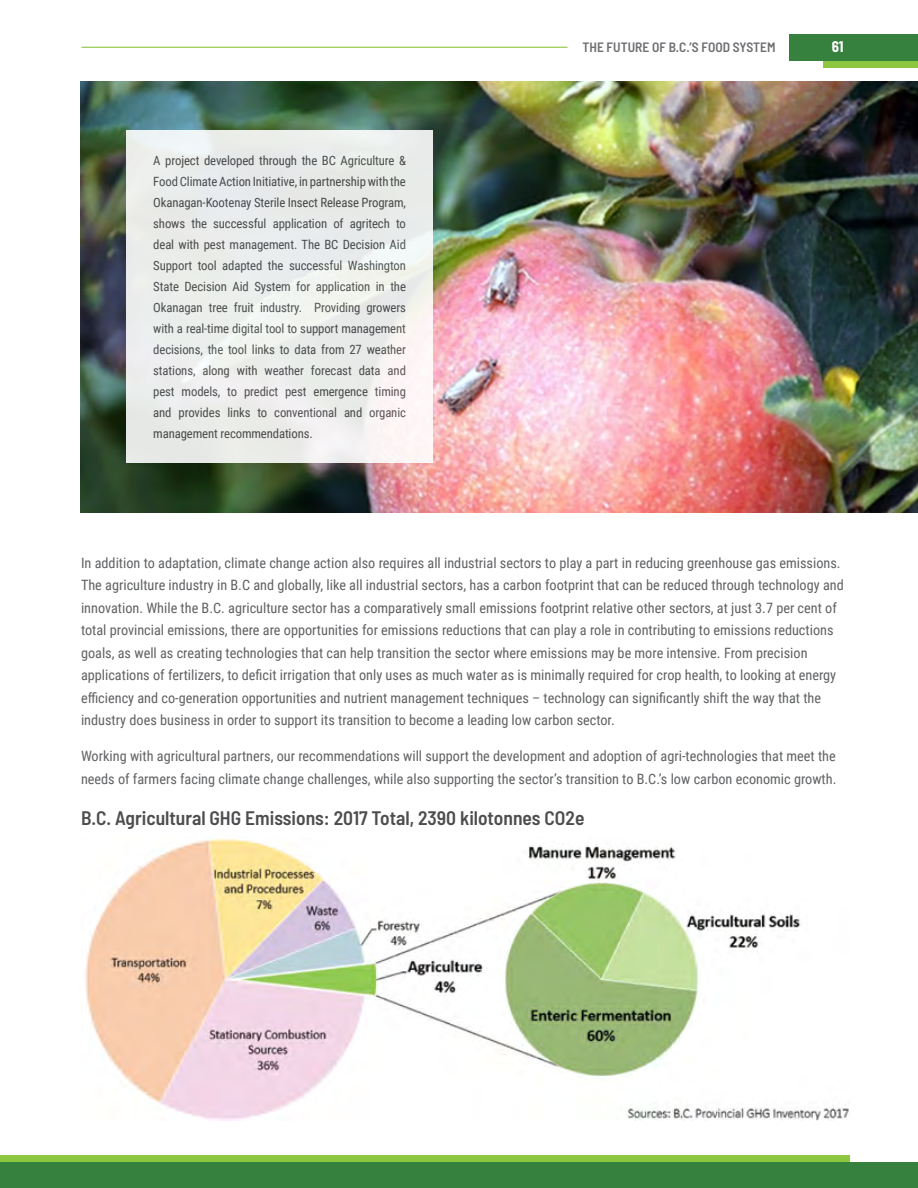
<style>
.page{position:relative;width:918px;height:1188px;background:#fff}
.page>*{position:absolute;margin:0;border:0;box-sizing:border-box;transform-origin:0 0}
.t1{font:600 semi-condensed 19.5px "Barlow";color:#4d4d4f}
.t2{font:700 semi-condensed 15px "Barlow";color:#fff}
.t3{font:14.25px/22.5px "Roboto Condensed";color:#606163}
.t4{font:600 semi-condensed 13.5px "Barlow";color:#6d6e71}
.t5{font:12.75px/21px "Roboto Condensed";letter-spacing:-.01em;color:#4d4d4f;text-align:justify}
</style>
<div class="page">
<img style="left:80px;top:81px;width:838px;height:432px">
<div style="left:126px;top:131px;width:307px;height:332px;background:linear-gradient(to right,#e9ecea,#f0f0ef)"></div>
<img style="left:81px;top:837px;width:768px;height:283px">
<div style="left:789px;top:34px;width:129px;height:27px;background:#36813d"></div>
<hr style="left:82px;top:47px;width:486px;height:1px;background:#8dc63f">
<div style="left:823px;top:61px;width:95px;height:7px;background:#8dc63f"></div>
<div style="left:0;top:1162px;width:918px;height:26px;background:#36813d"></div>
<div style="left:0;top:1156px;width:850px;height:6px;background:#8dc63f"></div>
<p class="t5" style="left:153px;top:149px;width:254px">A project developed through the BC Agriculture &amp; Food Climate Action Initiative, in partnership with the Okanagan-Kootenay Sterile Insect Release Program, shows the successful application of agritech to deal with pest management. The BC Decision Aid Support tool adapted the successful Washington State Decision Aid System for application in the Okanagan tree fruit industry. Providing growers with a real-time digital tool to support management decisions, the tool links to data from 27 weather stations, along with weather forecast data and pest models, to predict pest emergence timing and provides links to conventional and organic management recommendations.</p>
<p class="t4" style="left:583px;top:37px;width:194px">THE FUTURE OF B.C.’S FOOD SYSTEM</p>
<p class="t2" style="left:832px;top:36px;width:13px">61</p>
<p class="t3" style="left:81px;top:551px;width:764px">In addition to adaptation, climate change action also requires all industrial sectors to play a part in reducing greenhouse gas emissions.<br>The agriculture industry in B.C and globally, like all industrial sectors, has a carbon footprint that can be reduced through technology and innovation. While the B.C. agriculture sector has a comparatively small emissions footprint relative other sectors, at just 3.7 per cent of total provincial emissions, there are opportunities for emissions reductions that can play a role in contributing to emissions reductions goals, as well as creating technologies that can help transition the sector where emissions may be more intensive. From precision applications of fertilizers, to deficit irrigation that only uses as much water as is minimally required for crop health, to looking at energy efficiency and co-generation opportunities and nutrient management techniques – technology can significantly shift the way that the industry does business in order to support its transition to become a leading low carbon sector.</p>
<p class="t3" style="left:81px;top:744px;width:757px">Working with agricultural partners, our recommendations will support the development and adoption of agri-technologies that meet the needs of farmers facing climate change challenges, while also supporting the sector’s transition to B.C.’s low carbon economic growth.</p>
<h1 class="t1" style="left:81px;top:804px;width:505px">B.C. Agricultural GHG Emissions: 2017 Total, 2390 kilotonnes CO2e</h1>
</div>
